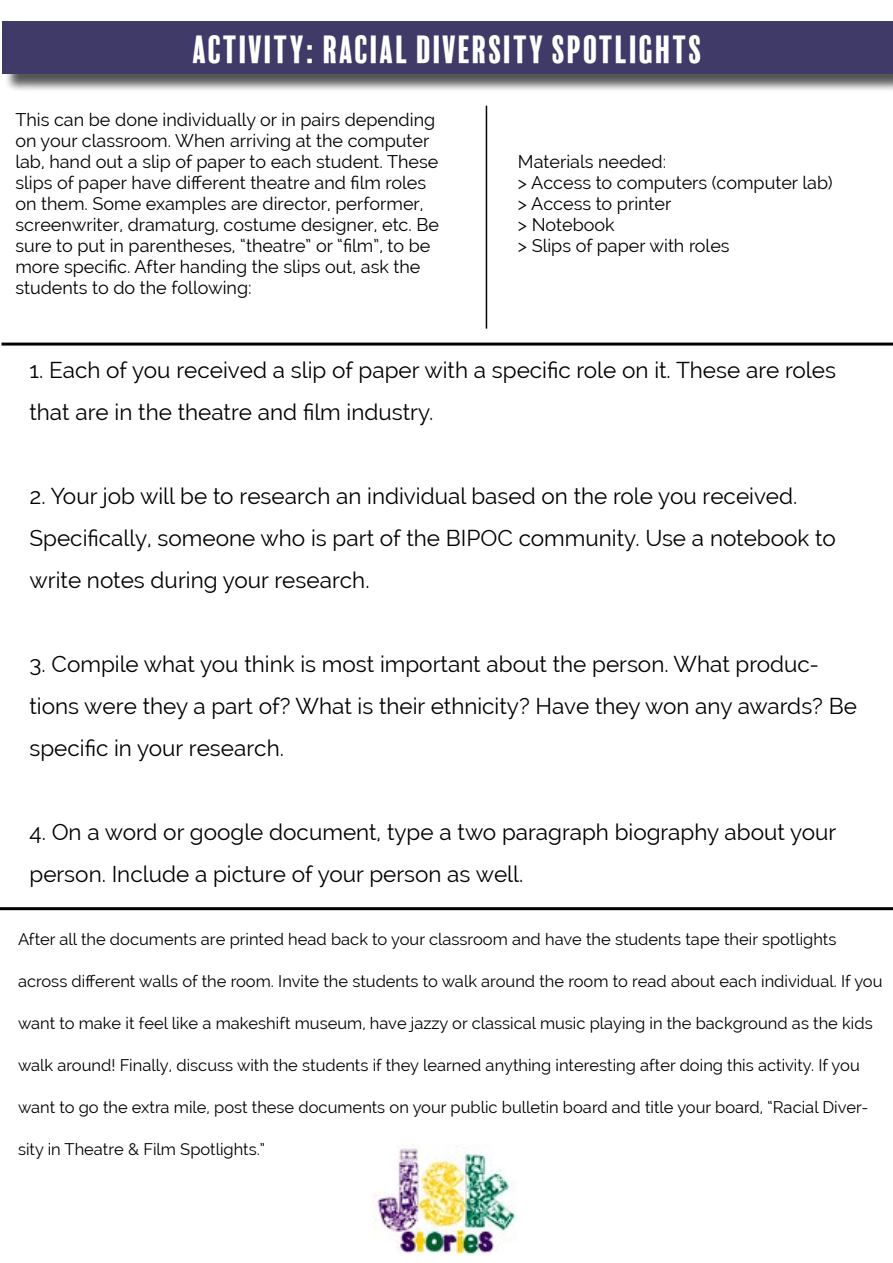
<style>
.page{position:relative;width:893px;height:1263px;background:#fff}
.page>*{position:absolute;margin:0;border:0;box-sizing:border-box;transform-origin:0 0}
.t1{font:36px "Balboa Plus Fill";color:#fff}
.t2{font:22.5px/42px "Raleway";color:#000}
.t3{font:18px/21px "Raleway";color:#000}
.t4{font:16.5px "Raleway";color:#000}
</style>
<div class="page">
<img style="left:372px;top:1144px;width:145px;height:111px">
<hr style="left:486px;top:106px;width:1px;height:223px;background:#000">
<svg style="left:2px;top:343px;width:891px;height:3px;background:#242424"></svg>
<div style="left:0;top:907px;width:893px;height:3px;border:2px solid #000"></div>
<div style="left:4px;top:24px;width:889px;height:69px;background:#000;opacity:.75"></div>
<div style="left:2px;top:21px;width:891px;height:52px;background:#403a68"></div>
<h1 class="t1" style="left:193px;top:29px;width:512px">ACTIVITY: RACIAL DIVERSITY SPOTLIGHTS</h1>
<p class="t3" style="left:15px;top:109px;width:425px">This can be done individually or in pairs depending on your classroom. When arriving at the computer lab, hand out a slip of paper to each student. These slips of paper have different theatre and film roles on them. Some examples are director, performer, screenwriter, dramaturg, costume designer, etc. Be sure to put in parentheses, “theatre” or “film”, to be more specific. After handing the slips out, ask the students to do the following:</p>
<p class="t3" style="left:518px;top:151px;width:316px">Materials needed:<br>&gt; Access to computers (computer lab) &gt; Access to printer<br>&gt; Notebook<br>&gt; Slips of paper with roles</p>
<p class="t2" style="left:29px;top:349px;width:808px">1. Each of you received a slip of paper with a specific role on it. These are roles that are in the theatre and film industry.</p>
<p class="t2" style="left:29px;top:475px;width:808px">2. Your job will be to research an individual based on the role you received.<br>Specifically, someone who is part of the BIPOC community. Use a notebook to write notes during your research.</p>
<p class="t2" style="left:29px;top:643px;width:829px">3. Compile what you think is most important about the person. What produc&shy;tions were they a part of? What is their ethnicity? Have they won any awards? Be specific in your research.</p>
<p class="t2" style="left:29px;top:811px;width:808px">4. On a word or google document, type a two paragraph biography about your person. Include a picture of your person as well.</p>
<p class="t4" style="left:18px;top:930px;width:820px">After all the documents are printed head back to your classroom and have the students tape their spotlights</p>
<p class="t4" style="left:18px;top:972px;width:866px">across different walls of the room. Invite the students to walk around the room to read about each individual. If you</p>
<p class="t4" style="left:18px;top:1014px;width:856px">want to make it feel like a makeshift museum, have jazzy or classical music playing in the background as the kids</p>
<p class="t4" style="left:18px;top:1056px;width:843px">walk around! Finally, discuss with the students if they learned anything interesting after doing this activity. If you</p>
<p class="t4" style="left:18px;top:1098px;width:852px">want to go the extra mile, post these documents on your public bulletin board and title your board, “Racial Diver-</p>
<p class="t4" style="left:18px;top:1140px;width:249px">sity in Theatre &amp; Film Spotlights.”</p>
</div>
